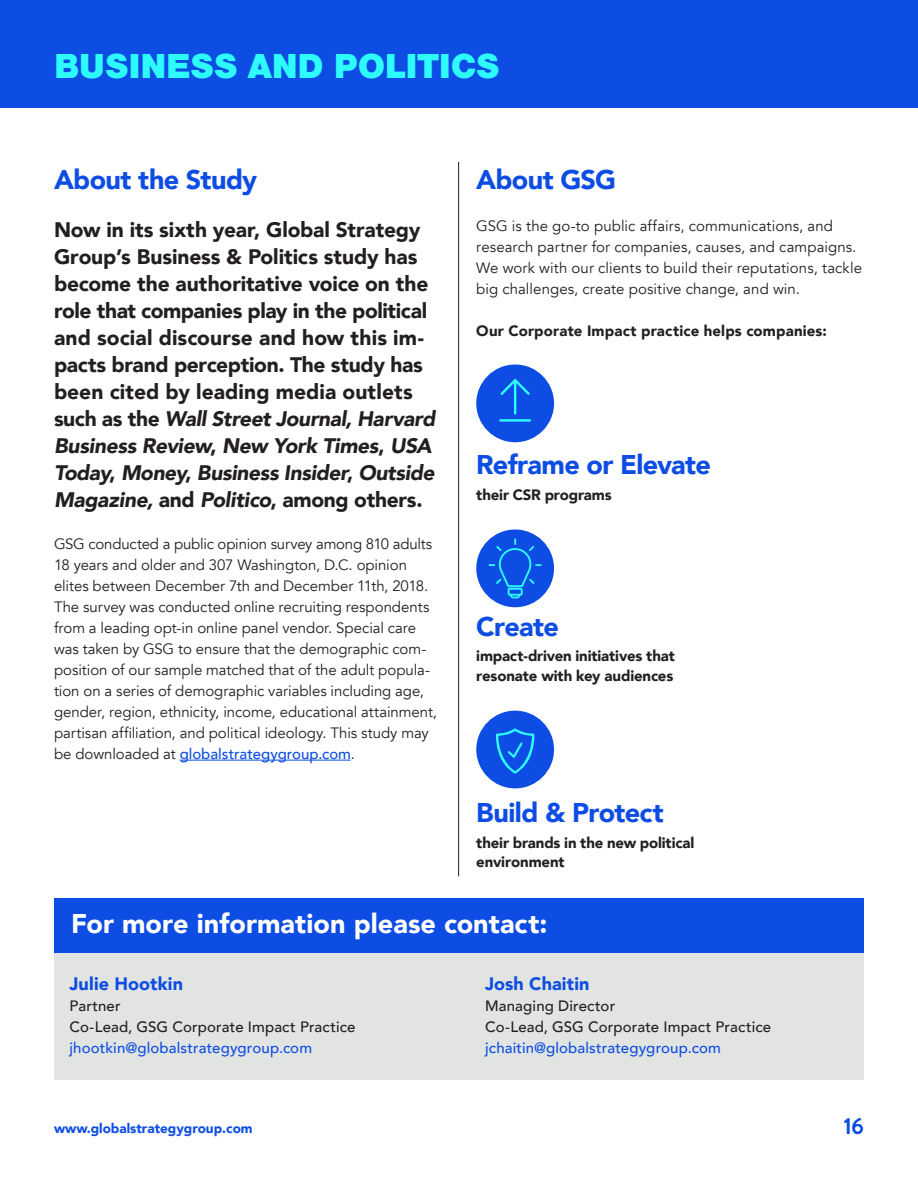
<style>
.page{position:relative;width:918px;height:1188px;background:#fff}
.page>*{position:absolute;margin:0;border:0;box-sizing:border-box;transform-origin:0 0}
.t1{font:900 36px "Nimbus San";letter-spacing:-.01em;color:#2efcfc}
.t2{font:900 27px "Avenir";letter-spacing:-.025em;color:#0d4de3}
.t3{font:900 27px "Avenir";letter-spacing:.005em;color:#fff}
.t4{font:700 22.5px "Bogle";color:#0d4de3}
.t5{font:900 21px/27px "Avenir";letter-spacing:-.005em;color:#231f20}
.t6{font:900 18px "Avenir";letter-spacing:.01em;color:#0d4de3}
.t7{font:15px/21px "Avenir";color:#231f20}
.t8{font:900 15px/19.5px "Avenir";letter-spacing:-.005em;color:#231f20}
.t9{font:500 15px/21px "Avenir";letter-spacing:.01em;color:#231f20}
.t10{font:500 15px "Avenir";letter-spacing:.01em;color:#0d4de3}
.t11{font:900 13.5px "Avenir";color:#0d4de3}
.s1{font-style:italic}
.s2{font-weight:500;color:#0d4de3}
</style>
<div class="page">
<div style="left:0;top:0;width:918px;height:108px;background:#0d4de3"></div>
<hr style="left:180px;top:760px;width:171px;height:1px;background:#0d4de3">
<div style="left:476px;top:364px;width:78px;height:78px;background:#0d4de3;border-radius:50%"></div>
<svg style="left:499px;top:379px;width:33px;height:43px"></svg>
<div style="left:476px;top:529px;width:78px;height:78px;background:#0d4de3;border-radius:50%"></div>
<div style="left:510px;top:591px;width:10px;height:7px;border:2px solid #2efcfc;border-radius:3px"></div>
<svg style="left:488px;top:537px;width:55px;height:60px"></svg>
<div style="left:476px;top:711px;width:78px;height:77px;background:#0d4de3;border-radius:50%"></div>
<svg style="left:496px;top:728px;width:39px;height:46px"></svg>
<hr style="left:458px;top:162px;width:1px;height:714px;background:#231f20">
<div style="left:54px;top:953px;width:810px;height:127px;background:#e2e4e2"></div>
<div style="left:54px;top:899px;width:810px;height:54px;background:#0d4de3"></div>
<p class="t1" style="left:54px;top:45px;width:447px">BUSINESS AND POLITICS</p>
<p class="t2" style="left:54px;top:156px;width:205px">About the Study</p>
<p class="t5" style="left:54px;top:216px;width:383px">Now in its sixth year, Global Strategy Group’s Business &amp; Politics study has become the authoritative voice on the role that companies play in the political and social discourse and how this im&shy;pacts brand perception. The study has been cited by leading media outlets such as the <span class="s1">Wall Street Journal, Harvard Business Review</span>, <span class="s1">New York Times</span>, <span class="s1">USA Today</span>, <span class="s1">Money</span>, <span class="s1">Business Insider</span>, <span class="s1">Outside Magazine,</span> and <span class="s1">Politico</span>, among others.</p>
<p class="t7" style="left:54px;top:534px;width:385px">GSG conducted a public opinion survey among 810 adults 18 years and older and 307 Washington, D.C. opinion elites between December 7th and December 11th, 2018.<br>The survey was conducted online recruiting respondents from a leading opt-in online panel vendor. Special care was taken by GSG to ensure that the demographic com&shy;position of our sample matched that of the adult popula&shy;tion on a series of demographic variables including age, gender, region, ethnicity, income, educational attainment, partisan affiliation, and political ideology. This study may be downloaded at <span class="s2">globalstrategygroup.com</span>.</p>
<p class="t2" style="left:476px;top:156px;width:141px">About GSG</p>
<p class="t7" style="left:476px;top:216px;width:387px">GSG is the go-to public affairs, communications, and research partner for companies, causes, and campaigns.<br>We work with our clients to build their reputations, tackle big challenges, create positive change, and win.</p>
<p class="t8" style="left:476px;top:321px;width:352px">Our Corporate Impact practice helps companies:</p>
<p class="t2" style="left:476px;top:442px;width:236px">Reframe or Elevate</p>
<p class="t8" style="left:476px;top:484px;width:137px">their CSR programs</p>
<p class="t2" style="left:476px;top:603px;width:84px">Create</p>
<p class="t8" style="left:476px;top:646px;width:200px">impact-driven initiatives that resonate with key audiences</p>
<p class="t2" style="left:476px;top:790px;width:189px">Build &amp; Protect</p>
<p class="t8" style="left:476px;top:832px;width:220px">their brands in the new political environment</p>
<p class="t3" style="left:71px;top:901px;width:478px">For more information please contact:</p>
<p class="t6" style="left:70px;top:968px;width:115px">Julie Hootkin</p>
<p class="t9" style="left:70px;top:994px;width:287px">Partner<br>Co-Lead, GSG Corporate Impact Practice</p>
<p class="t10" style="left:70px;top:1035px;width:244px">jhootkin@globalstrategygroup.com</p>
<p class="t6" style="left:485px;top:968px;width:106px">Josh Chaitin</p>
<p class="t9" style="left:485px;top:994px;width:287px">Managing Director<br>Co-Lead, GSG Corporate Impact Practice</p>
<p class="t10" style="left:485px;top:1035px;width:237px">jchaitin@globalstrategygroup.com</p>
<p class="t11" style="left:54px;top:1116px;width:200px">www.globalstrategygroup.com</p>
<h3 class="t4" style="left:844px;top:1110px;width:22px">16</h3>
</div>
